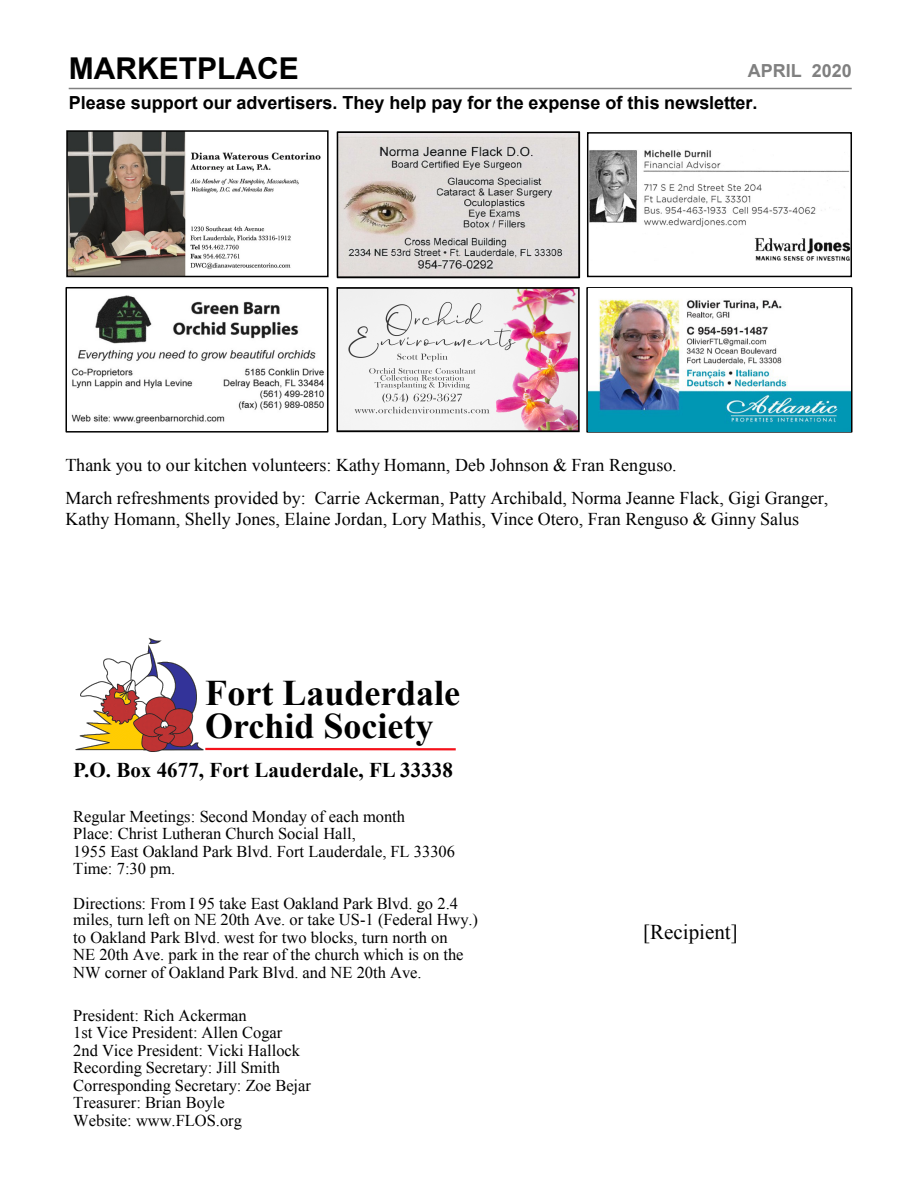
<style>
.page{position:relative;width:918px;height:1188px;background:#fff}
.page>*{position:absolute;margin:0;border:0;box-sizing:border-box;transform-origin:0 0}
.t1{font:700 36px/33px "Times New Roman";color:#000}
.t2{font:700 30px "Arial";color:#000}
.t3{font:700 21px "Times New Roman";color:#000}
.t4{font:21px "Times New Roman";color:#000}
.t5{font:18px/33.2px "Times New Roman";color:#000}
.t6{font:700 18px "Arial";color:#000}
.t7{font:700 18px "Arial";color:#808080}
.t8{font:16.5px/17.5px "Times New Roman";color:#000}
</style>
<div class="page">
<img style="left:340px;top:290px;width:237px;height:139px">
<div style="left:337px;top:287px;width:243px;height:145px;border:2px solid #000"></div>
<hr style="left:69px;top:88px;width:783px;height:1px;background:#808080">
<img style="left:75px;top:638px;width:141px;height:114px">
<hr style="left:205px;top:748px;width:251px;height:2px;background:#f5121b">
<img style="left:69px;top:133px;width:252px;height:141px">
<div style="left:66px;top:130px;width:263px;height:147px;border:2px solid #000"></div>
<img style="left:340px;top:134px;width:237px;height:141px">
<div style="left:337px;top:131px;width:243px;height:147px;border:2px solid #000"></div>
<img style="left:71px;top:295px;width:254px;height:129px">
<div style="left:65px;top:287px;width:263px;height:146px;border:2px solid #000"></div>
<div style="left:586px;top:287px;width:267px;height:146px;border:2px solid #000"></div>
<img style="left:589px;top:289px;width:262px;height:142px">
<img style="left:590px;top:150px;width:259px;height:111px">
<div style="left:587px;top:132px;width:265px;height:145px;border:2px solid #000"></div>
<h2 class="t2" style="left:69px;top:57px;width:232px">MARKETPLACE</h2>
<p class="t6" style="left:69px;top:96px;width:690px">Please support our advertisers. They help pay for the expense of this newsletter.</p>
<p class="t7" style="left:748px;top:64px;width:105px">APRIL 2020</p>
<p class="t5" style="left:65px;top:450px;width:764px">Thank you to our kitchen volunteers: Kathy Homann, Deb Johnson &amp; Fran Renguso.<br>March refreshments provided by: Carrie Ackerman, Patty Archibald, Norma Jeanne Flack, Gigi Granger,</p>
<p class="t5" style="left:65px;top:504px;width:735px">Kathy Homann, Shelly Jones, Elaine Jordan, Lory Mathis, Vince Otero, Fran Renguso &amp; Ginny Salus</p>
<h1 class="t1" style="left:205px;top:681px;width:256px">Fort Lauderdale<br>Orchid Society</h1>
<p class="t3" style="left:73px;top:763px;width:381px">P.O. Box 4677, Fort Lauderdale, FL 33338</p>
<p class="t8" style="left:73px;top:809px;width:383px">Regular Meetings: Second Monday of each month<br>Place: Christ Lutheran Church Social Hall,<br>1955 East Oakland Park Blvd. Fort Lauderdale, FL 33306<br>Time: 7:30 pm.</p>
<p class="t8" style="left:73px;top:896px;width:406px">Directions: From I 95 take East Oakland Park Blvd. go 2.4 miles, turn left on NE 20th Ave. or take US-1 (Federal Hwy.) to Oakland Park Blvd. west for two blocks, turn north on<br>NE 20th Ave. park in the rear of the church which is on the NW corner of Oakland Park Blvd. and NE 20th Ave.</p>
<p class="t8" style="left:73px;top:1008px;width:239px">President: Rich Ackerman<br>1st Vice President: Allen Cogar<br>2nd Vice President: Vicki Hallock<br>Recording Secretary: Jill Smith<br>Corresponding Secretary: Zoe Bejar<br>Treasurer: Brian Boyle<br>Website: www.FLOS.org</p>
<p class="t4" style="left:643px;top:925px;width:96px">[Recipient]</p>
</div>
